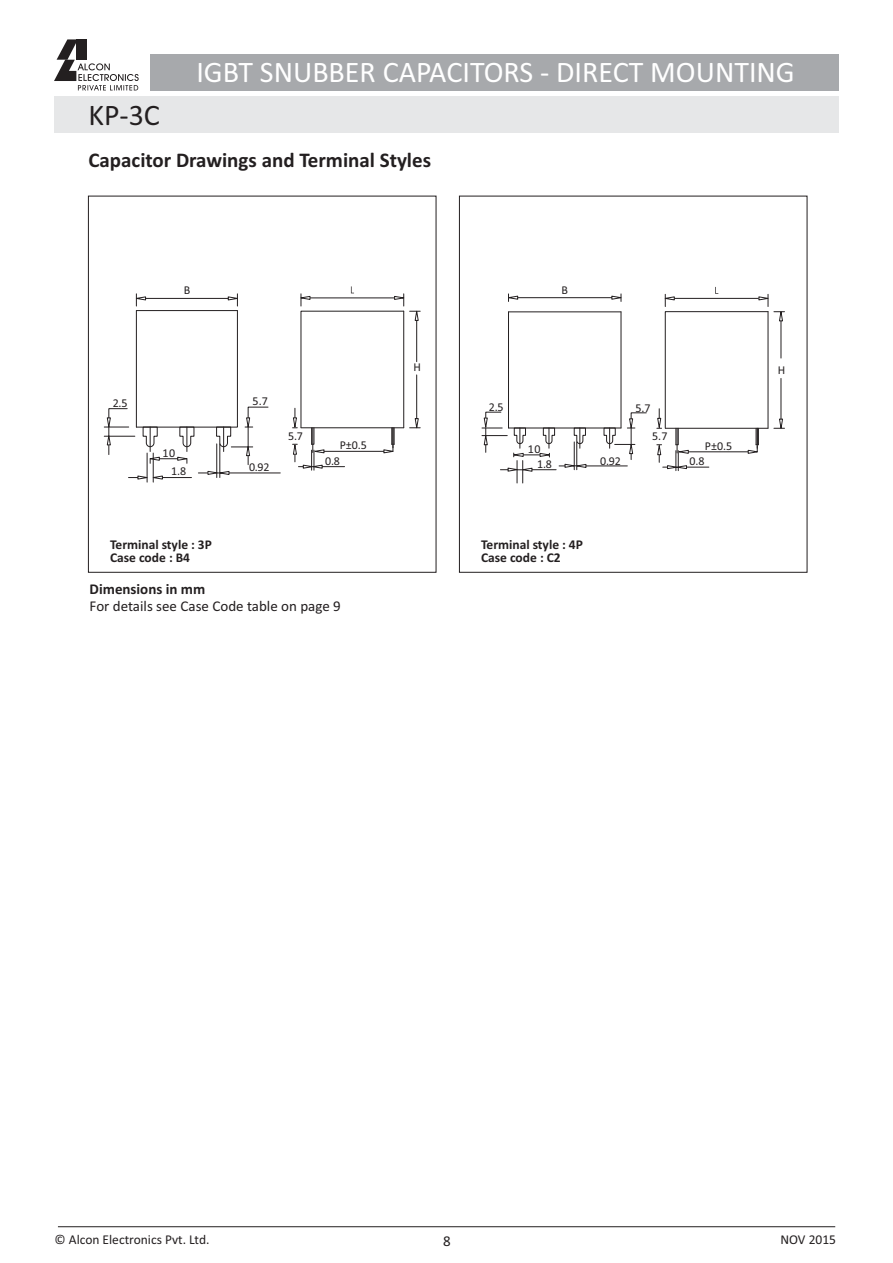
<style>
.page{position:relative;width:893px;height:1263px;background:#fff}
.page>*{position:absolute;margin:0;border:0;box-sizing:border-box;transform-origin:0 0}
.t1{font:30px "Calibri";color:#fff}
.t2{font:30px "Calibri";color:#231f20}
.t3{font:700 21px "Calibri";color:#231f20}
.t4{font:15px "Calibri";color:#231f20}
.t5{font:700 15px "Calibri";color:#231f20}
.t6{font:700 13.5px/13.4px "Calibri";color:#231f20}
.t7{font:13.5px "Calibri";color:#231f20}
.t8{font:12px "Calibri";letter-spacing:.015em;color:#231f20}
.s1{font-size:13.35px}
</style>
<div class="page">
<div style="left:54px;top:97px;width:785px;height:36px;background:#e6e7e8"></div>
<div style="left:150px;top:54px;width:689px;height:36px;background:#a7a9ac"></div>
<svg style="left:54px;top:39px;width:85px;height:51px"></svg>
<div style="left:88px;top:196px;width:348px;height:377px;border:1px solid #231f20"></div>
<div style="left:459px;top:196px;width:348px;height:377px;border:1px solid #231f20"></div>
<hr style="left:229px;top:473px;width:51px;height:1px;background:#231f20">
<svg style="left:292px;top:286px;width:128px;height:184px"></svg>
<svg style="left:104px;top:294px;width:165px;height:188px"></svg>
<hr style="left:508px;top:312px;width:1px;height:116px;background:#231f20">
<hr style="left:621px;top:312px;width:1px;height:116px;background:#231f20">
<hr style="left:518px;top:297px;width:94px;height:1px;background:#231f20">
<hr style="left:508px;top:311px;width:113px;height:1px;background:#231f20">
<svg style="left:657px;top:287px;width:127px;height:184px"></svg>
<svg style="left:508px;top:294px;width:11px;height:7px"></svg>
<hr style="left:508px;top:428px;width:113px;height:1px;background:#231f20">
<hr style="left:586px;top:465px;width:41px;height:1px;background:#231f20">
<svg style="left:603px;top:412px;width:44px;height:48px"></svg>
<svg style="left:611px;top:294px;width:11px;height:7px"></svg>
<svg style="left:482px;top:411px;width:105px;height:72px"></svg>
<hr style="left:58px;top:1226px;width:777px;height:1px;background:#231f20">
<h1 class="t2" style="left:88px;top:102px;width:73px">KP-3C</h1>
<h1 class="t1" style="left:196px;top:59px;width:600px">IGBT SNUBBER CAPACITORS - DIRECT MOUNTING</h1>
<h2 class="t3" style="left:88px;top:151px;width:344px">Capacitor Drawings and Terminal Styles</h2>
<p class="t8" style="left:184px;top:285px;width:8px">B</p>
<p class="t8" style="left:562px;top:285px;width:8px">B</p>
<p class="t8" style="left:413px;top:362px;width:9px">H</p>
<p class="t8" style="left:778px;top:365px;width:9px">H</p>
<p class="t8" style="left:113px;top:398px;width:16px">2.5</p>
<p class="t8" style="left:253px;top:396px;width:17px">5.7</p>
<p class="t8" style="left:489px;top:402px;width:16px">2.5</p>
<p class="t8" style="left:636px;top:402px;width:16px">5.7</p>
<p class="t8" style="left:163px;top:448px;width:14px">10</p>
<p class="t8" style="left:171px;top:466px;width:17px">1.8</p>
<p class="t8" style="left:249px;top:462px;width:22px">0.92</p>
<p class="t8" style="left:288px;top:431px;width:16px">5.7</p>
<p class="t8" style="left:340px;top:440px;width:29px">P±0.5</p>
<p class="t8" style="left:325px;top:456px;width:16px">0.8</p>
<p class="t8" style="left:528px;top:444px;width:14px">10</p>
<p class="t8" style="left:537px;top:459px;width:16px">1.8</p>
<p class="t8" style="left:600px;top:456px;width:22px">0.92</p>
<p class="t8" style="left:652px;top:431px;width:17px">5.7</p>
<p class="t8" style="left:705px;top:440px;width:29px">P±0.5</p>
<p class="t8" style="left:689px;top:456px;width:17px">0.8</p>
<p class="t6" style="left:110px;top:539px;width:103px">Terminal style : <span class="s1">3P<br></span>Case code : <span class="s1">B4</span></p>
<p class="t6" style="left:481px;top:539px;width:103px">Terminal style : 4P<br>Case code : C2</p>
<p class="t5" style="left:90px;top:583px;width:117px">Dimensions in mm</p>
<p class="t4" style="left:90px;top:599px;width:253px">For details see Case Code table on page 9</p>
<p class="t7" style="left:55px;top:1233px;width:156px">© Alcon Electronics Pvt. Ltd.</p>
<p class="t7" style="left:780px;top:1233px;width:57px">NOV 2015</p>
<p class="t4" style="left:443px;top:1235px;width:9px">8</p>
</div>
